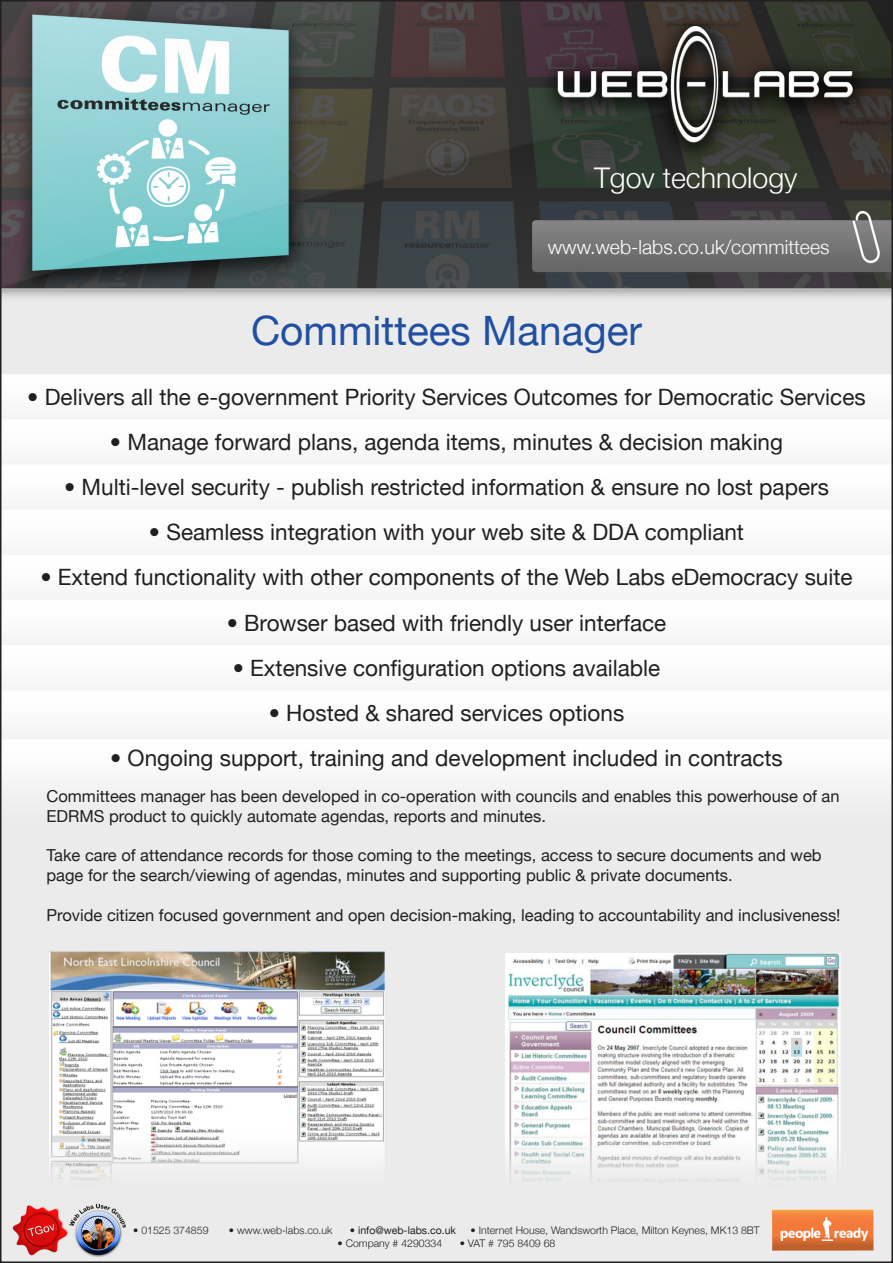
<style>
.page{position:relative;width:893px;height:1263px;background:#fff}
.page>*{position:absolute;margin:0;border:0;box-sizing:border-box;transform-origin:0 0}
.t1{font:40.5px "Helvetica Neue";color:#2150a2}
.t2{font:300 28.5px "Helvetica Neue";color:#fff}
.t3{font:22.5px "Helvetica Neue";color:#231f20}
.t4{font:300 19.5px "Helvetica Neue";color:#fff}
.t5{font:16.5px/19.8px "Helvetica Neue";color:#231f20}
.t6{font:300 10.5px "Helvetica Neue";color:#231f20}
.t7{font:10.5px "Helvetica Neue";color:#231f20}
.s1{font-weight:400}
</style>
<div class="page">
<img style="left:3px;top:3px;width:887px;height:1257px">
<p class="t2" style="left:594px;top:161px;width:205px">Tgov technology</p>
<p class="t4" style="left:548px;top:235px;width:283px">www.web-labs.co.uk/committees</p>
<p class="t1" style="left:251px;top:307px;width:392px">Committees Manager</p>
<p class="t3" style="left:27px;top:384px;width:840px">• Delivers all the e-government Priority Services Outcomes for Democratic Services</p>
<p class="t3" style="left:110px;top:429px;width:675px">• Manage forward plans, agenda items, minutes &amp; decision making</p>
<p class="t3" style="left:64px;top:474px;width:766px">• Multi-level security - publish restricted information &amp; ensure no lost papers</p>
<p class="t3" style="left:149px;top:519px;width:597px">• Seamless integration with your web site &amp; DDA compliant</p>
<p class="t3" style="left:40px;top:564px;width:814px">• Extend functionality with other components of the Web Labs eDemocracy suite</p>
<p class="t3" style="left:227px;top:609px;width:441px">• Browser based with friendly user interface</p>
<p class="t3" style="left:233px;top:654px;width:429px">• Extensive configuration options available</p>
<p class="t3" style="left:269px;top:699px;width:357px">• Hosted &amp; shared services options</p>
<p class="t3" style="left:110px;top:744px;width:674px">• Ongoing support, training and development included in contracts</p>
<p class="t5" style="left:46px;top:786px;width:795px">Committees manager has been developed in co-operation with councils and enables this powerhouse of an<br>EDRMS product to quickly automate agendas, reports and minutes.</p>
<p class="t5" style="left:46px;top:845px;width:777px">Take care of attendance records for those coming to the meetings, access to secure documents and web page for the search/viewing of agendas, minutes and supporting public &amp; private documents.</p>
<p class="t5" style="left:46px;top:905px;width:795px">Provide citizen focused government and open decision-making, leading to accountability and inclusiveness!</p>
<p class="t6" style="left:133px;top:1224px;width:77px"><span class="s1">•</span> 01525 374859</p>
<p class="t6" style="left:229px;top:1224px;width:105px"><span class="s1">•</span> www.web-labs.co.uk</p>
<p class="t7" style="left:350px;top:1224px;width:108px">• info@web-labs.co.uk</p>
<p class="t6" style="left:471px;top:1224px;width:291px"><span class="s1">•</span> Internet House, Wandsworth Place, Milton Keynes, MK13 8BT</p>
<p class="t6" style="left:338px;top:1236px;width:106px"><span class="s1">•</span> Company # 4290334</p>
<p class="t6" style="left:460px;top:1236px;width:97px"><span class="s1">•</span> VAT # 795 8409 68</p>
</div>
